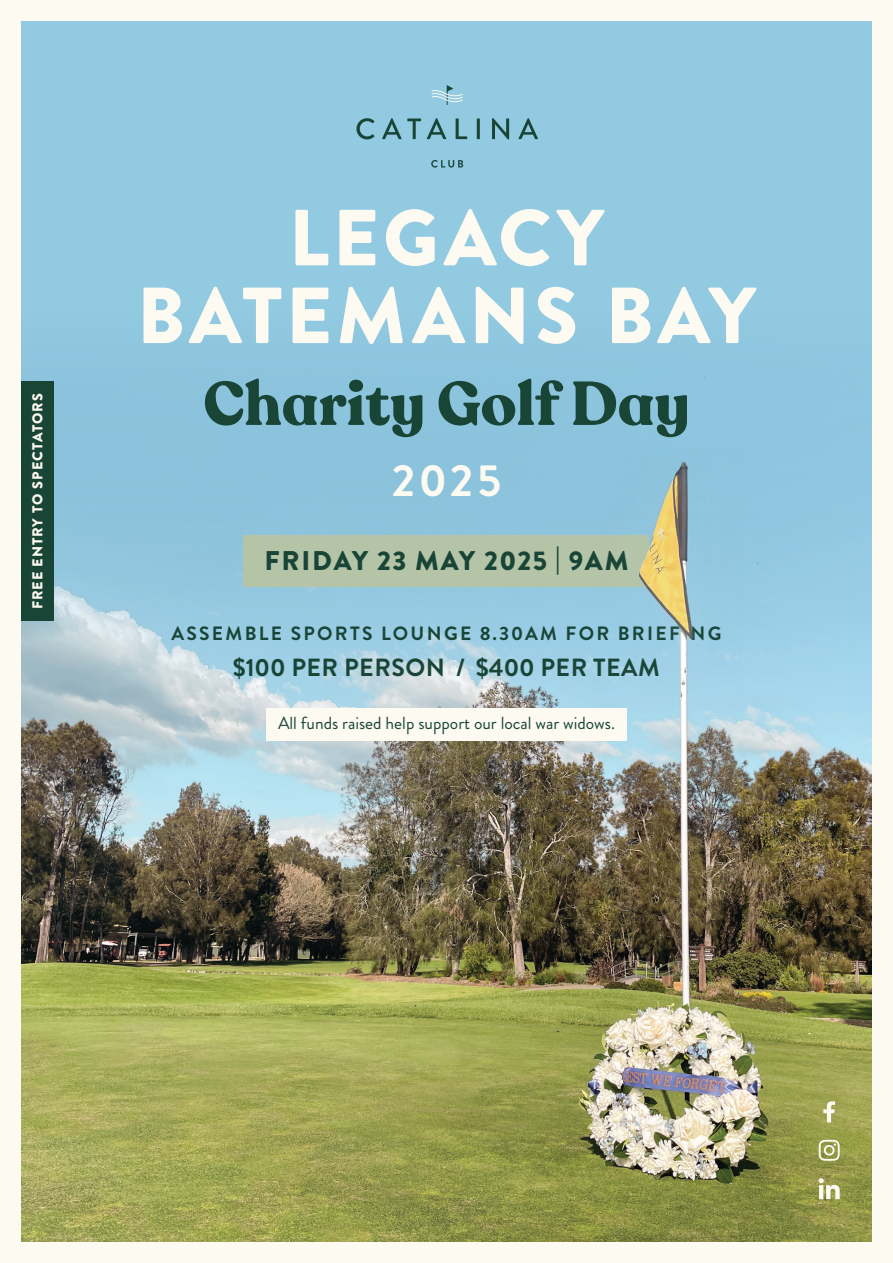
<style>
.page{position:relative;width:893px;height:1263px;background:#fcfaf1}
.page>*{position:absolute;margin:0;border:0;box-sizing:border-box;transform-origin:0 0}
.t1{font:900 79.35px/77.7px "Brandon Grotesque";letter-spacing:.05em;color:#fcfaf1;text-align:center}
.t2{font:700 61.2px "Recoleta Alt";color:#194537}
.t3{font:700 45px "Brandon Grotesque";color:#fcfaf1}
.t4{font:900 27px "Brandon Grotesque";letter-spacing:.055em;color:#194537}
.t5{font:700 24.75px "Brandon Grotesque";letter-spacing:.02em;color:#194537}
.t6{font:700 19.2px "Brandon Grotesque";letter-spacing:.12em;color:#194537}
.t7{font:17.55px "Brandon Grotesque";color:#194537}
.t8{font:900 14.4px "Brandon Grotesque";letter-spacing:.07em;color:#fcfaf1}
</style>
<div class="page">
<div style="left:21px;top:21px;width:851px;height:1221px;background:#92cae2"></div>
<img style="left:21px;top:375px;width:851px;height:867px">
<svg style="left:356px;top:118px;width:19px;height:21px"></svg>
<svg style="left:382px;top:118px;width:39px;height:21px"></svg>
<svg style="left:427px;top:118px;width:19px;height:21px"></svg>
<svg style="left:456px;top:118px;width:11px;height:21px"></svg>
<hr style="left:477px;top:118px;width:3px;height:21px;background:#194537">
<svg style="left:492px;top:118px;width:17px;height:21px"></svg>
<svg style="left:518px;top:118px;width:20px;height:21px"></svg>
<svg style="left:431px;top:160px;width:32px;height:8px"></svg>
<svg style="left:431px;top:85px;width:32px;height:20px"></svg>
<div style="left:244px;top:535px;width:405px;height:51px;background:#b5c4a7"></div>
<div style="left:21px;top:382px;width:33px;height:239px;background:#194537"></div>
<svg style="left:819px;top:1178px;width:21px;height:21px"></svg>
<svg style="left:819px;top:1140px;width:21px;height:21px"></svg>
<svg style="left:823px;top:1101px;width:12px;height:21px"></svg>
<img style="left:560px;top:448px;width:223px;height:750px">
<div style="left:266px;top:708px;width:361px;height:32px;background:#fcfaf1"></div>
<p class="t8" style="left:27px;top:609px;width:218px;rotate:-90deg">FREE ENTRY TO SPECTATORS</p>
<p class="t1" style="left:137px;top:200px;width:621px">LEGACY<br>BATEMANS BAY</p>
<p class="t2" style="left:203px;top:365px;width:488px">Charity Golf Day</p>
<p class="t3" style="left:392px;top:449px;width:111px">2025</p>
<p class="t4" style="left:264px;top:542px;width:366px">FRIDAY 23 MAY 2025 | 9AM</p>
<p class="t6" style="left:171px;top:620px;width:552px">ASSEMBLE SPORTS LOUNGE 8.30AM FOR BRIEFING</p>
<p class="t5" style="left:233px;top:650px;width:429px">$100 PER PERSON / $400 PER TEAM</p>
<p class="t7" style="left:278px;top:711px;width:338px">All funds raised help support our local war widows.</p>
</div>
